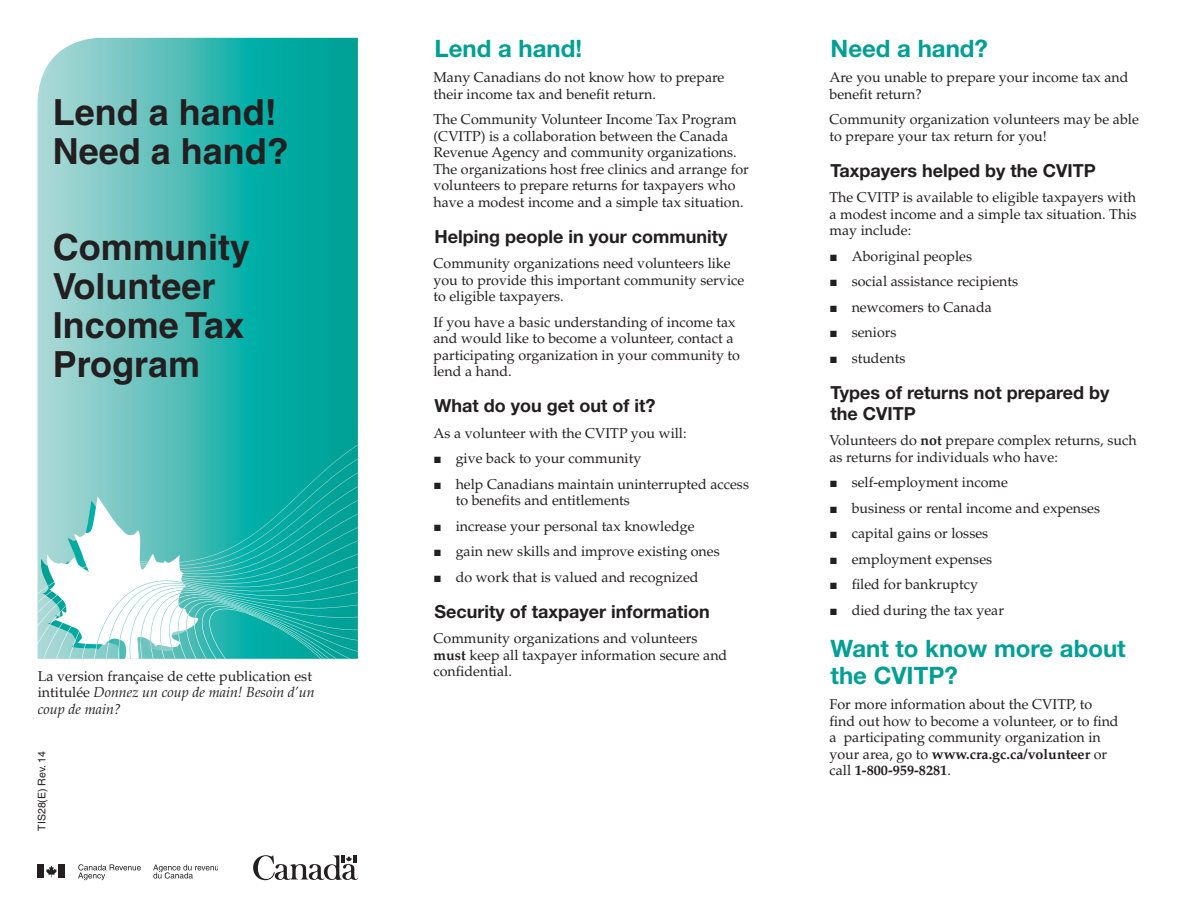
<style>
.page{position:relative;width:1188px;height:918px;background:#fff}
.page>*{position:absolute;margin:0;border:0;box-sizing:border-box;transform-origin:0 0}
.t1{font:700 36px/39px "Helvetica";color:#231f20}
.t2{font:700 24px/27px "Helvetica Neue";color:#009f94}
.t3{font:700 18px/21px "Helvetica Neue";color:#231f20}
.t4{font:14.25px/16.5px "Palatino";color:#231f20}
.t5{font:10.5px "Helvetica";color:#231f20}
.s1{font-style:italic}
.s2{font-weight:700}
</style>
<div class="page">
<svg style="left:38px;top:38px;width:320px;height:621px;background:#4dbdb7"></svg>
<svg style="left:38px;top:445px;width:320px;height:14px;background:#43bab4"></svg>
<svg style="left:38px;top:459px;width:320px;height:13px;background:#44bab4"></svg>
<svg style="left:38px;top:472px;width:320px;height:14px;background:#44bab4"></svg>
<svg style="left:38px;top:486px;width:320px;height:14px;background:#45bab4"></svg>
<svg style="left:39px;top:496px;width:319px;height:163px"></svg>
<svg style="left:253px;top:855px;width:105px;height:25px"></svg>
<svg style="left:78px;top:864px;width:63px;height:16px"></svg>
<svg style="left:153px;top:865px;width:65px;height:14px"></svg>
<div style="left:38px;top:864px;width:6px;height:14px;background:#231f20"></div>
<svg style="left:46px;top:866px;width:11px;height:11px"></svg>
<div style="left:58px;top:864px;width:7px;height:14px;background:#231f20"></div>
<h1 class="t1" style="left:53px;top:92px;width:238px">Lend a hand!<br>Need a hand?</h1>
<h1 class="t1" style="left:53px;top:227px;width:199px">Community<br>Volunteer<br>Income Tax<br>Program</h1>
<p class="t4" style="left:38px;top:668px;width:279px">La version française de cette publication est intitulée <span class="s1">Donnez un coup de main! Besoin d’un coup de main?</span></p>
<p class="t5" style="left:36px;top:831px;width:81px;rotate:-90deg">TIS28(E) Rev. 14</p>
<h2 class="t2" style="left:435px;top:34px;width:149px">Lend a hand!</h2>
<p class="t4" style="left:433px;top:69px;width:292px">Many Canadians do not know how to prepare their income tax and benefit return.</p>
<p class="t4" style="left:433px;top:111px;width:317px">The Community Volunteer Income Tax Program (CVITP) is a collaboration between the Canada Revenue Agency and community organizations.<br>The organizations host free clinics and arrange for volunteers to prepare returns for taxpayers who have a modest income and a simple tax situation.</p>
<p class="t3" style="left:435px;top:225px;width:294px">Helping people in your community</p>
<p class="t4" style="left:433px;top:255px;width:312px">Community organizations need volunteers like you to provide this important community service to eligible taxpayers.</p>
<p class="t4" style="left:433px;top:314px;width:308px">If you have a basic understanding of income tax and would like to become a volunteer, contact a participating organization in your community to lend a hand.</p>
<p class="t3" style="left:435px;top:395px;width:223px">What do you get out of it?</p>
<p class="t4" style="left:433px;top:425px;width:255px">As a volunteer with the CVITP you will:</p>
<p class="t4" style="left:434px;top:450px;width:209px">■ give back to your community</p>
<p class="t4" style="left:456px;top:476px;width:295px;text-indent:-22px">■ help Canadians maintain uninterrupted access to benefits and entitlements</p>
<p class="t4" style="left:434px;top:518px;width:262px">■ increase your personal tax knowledge</p>
<p class="t4" style="left:434px;top:543px;width:287px">■ gain new skills and improve existing ones</p>
<p class="t4" style="left:434px;top:569px;width:266px">■ do work that is valued and recognized</p>
<p class="t3" style="left:435px;top:600px;width:277px">Security of taxpayer information</p>
<p class="t4" style="left:433px;top:630px;width:295px">Community organizations and volunteers <span class="s2">must</span> keep all taxpayer information secure and confidential.</p>
<h2 class="t2" style="left:831px;top:34px;width:159px">Need a hand?</h2>
<p class="t4" style="left:829px;top:69px;width:301px">Are you unable to prepare your income tax and benefit return?</p>
<p class="t4" style="left:829px;top:111px;width:311px">Community organization volunteers may be able to prepare your tax return for you!</p>
<p class="t3" style="left:831px;top:159px;width:267px">Taxpayers helped by the CVITP</p>
<p class="t4" style="left:829px;top:189px;width:309px;text-align:justify">The CVITP is available to eligible taxpayers with a modest income and a simple tax situation. This may include:</p>
<p class="t4" style="left:830px;top:248px;width:144px">■ Aboriginal peoples</p>
<p class="t4" style="left:830px;top:273px;width:190px">■ social assistance recipients</p>
<p class="t4" style="left:830px;top:299px;width:163px">■ newcomers to Canada</p>
<p class="t4" style="left:830px;top:324px;width:68px">■ seniors</p>
<p class="t4" style="left:830px;top:350px;width:77px">■ students</p>
<p class="t3" style="left:831px;top:381px;width:281px">Types of returns not prepared by the CVITP</p>
<p class="t4" style="left:829px;top:432px;width:309px">Volunteers do <span class="s2">not</span> prepare complex returns, such as returns for individuals who have:</p>
<p class="t4" style="left:830px;top:474px;width:179px">■ self-employment income</p>
<p class="t4" style="left:830px;top:500px;width:271px">■ business or rental income and expenses</p>
<p class="t4" style="left:830px;top:525px;width:160px">■ capital gains or losses</p>
<p class="t4" style="left:830px;top:551px;width:164px">■ employment expenses</p>
<p class="t4" style="left:830px;top:576px;width:149px">■ filed for bankruptcy</p>
<p class="t4" style="left:830px;top:602px;width:175px">■ died during the tax year</p>
<h2 class="t2" style="left:831px;top:634px;width:297px">Want to know more about the CVITP?</h2>
<p class="t4" style="left:829px;top:696px;width:291px">For more information about the CVITP, to find out how to become a volunteer, or to find a participating community organization in your area, go to <span class="s2">www.cra.gc.ca/volunteer</span> or call <span class="s2">1‑800‑959‑8281</span>.</p>
</div>
